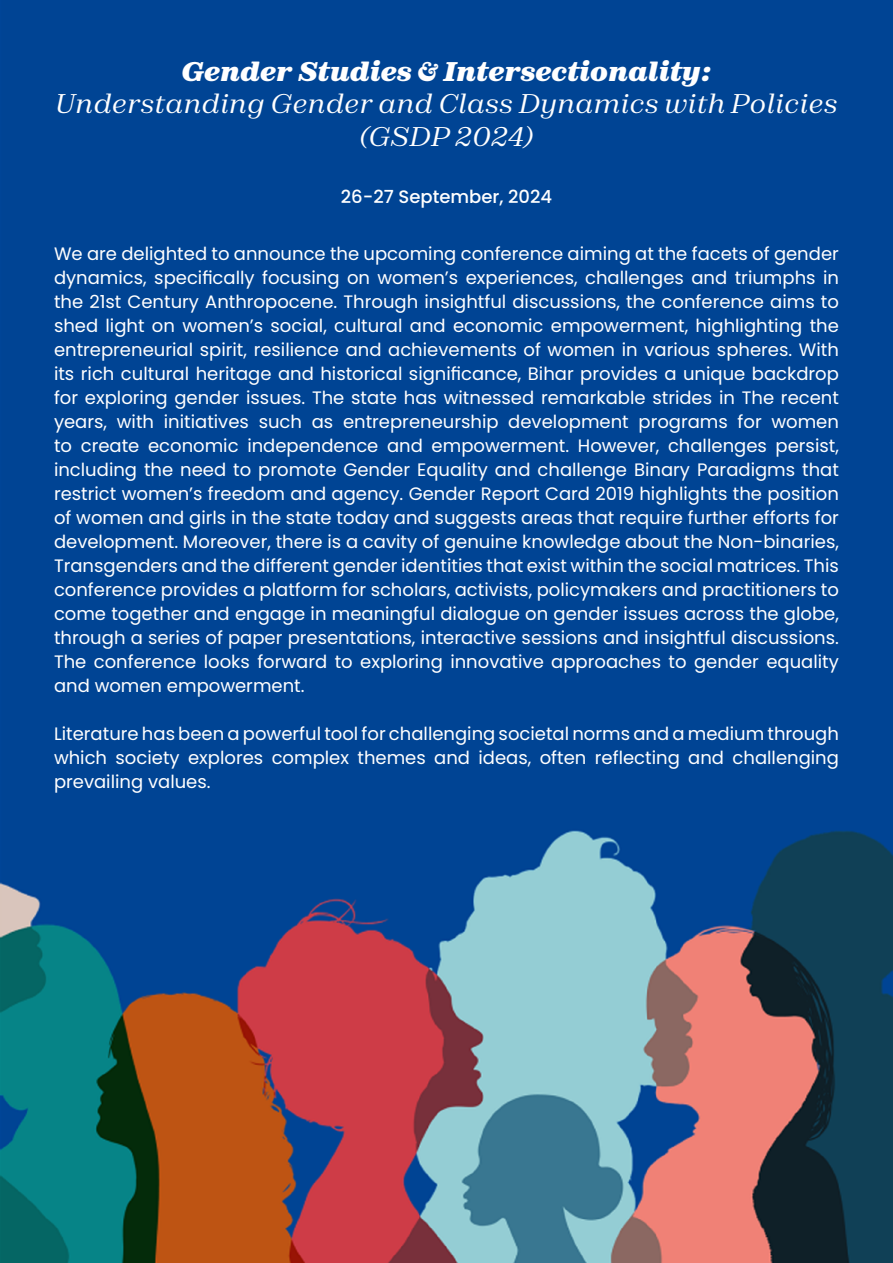
<style>
.page{position:relative;width:893px;height:1263px;background:#fff}
.page>*{position:absolute;margin:0;border:0;box-sizing:border-box;transform-origin:0 0}
.t1{font:italic 27px/32.4px "Zodiak";color:#fff;text-align:center}
.t2{font:italic 900 27px "Zodiak";color:#fff}
.t3{font:18px/24px "Poppins";color:#fff;text-align:justify}
.t4{font:500 18px "Poppins";color:#fff}
</style>
<div class="page">
<img style="left:0;top:0;width:893px;height:1263px">
<h1 class="t2" style="left:182px;top:54px;width:531px">Gender Studies &amp; Intersectionality:</h1>
<h1 class="t1" style="left:55px;top:87px;width:784px">Understanding Gender and Class Dynamics with Policies (GSDP 2024)</h1>
<p class="t4" style="left:341px;top:186px;width:213px">26-27 September, 2024</p>
<p class="t3" style="left:54px;top:242px;width:786px">We are delighted to announce the upcoming conference aiming at the facets of gender dynamics, specifically focusing on women’s experiences, challenges and triumphs in the 21st Century Anthropocene. Through insightful discussions, the conference aims to shed light on women’s social, cultural and economic empowerment, highlighting the entrepreneurial spirit, resilience and achievements of women in various spheres. With its rich cultural heritage and historical significance, Bihar provides a unique backdrop for exploring gender issues. The state has witnessed remarkable strides in The recent years, with initiatives such as entrepreneurship development programs for women to create economic independence and empowerment. However, challenges persist, including the need to promote Gender Equality and challenge Binary Paradigms that restrict women’s freedom and agency. Gender Report Card 2019 highlights the position of women and girls in the state today and suggests areas that require further efforts for development. Moreover, there is a cavity of genuine knowledge about the Non-binaries, Transgenders and the different gender identities that exist within the social matrices. This conference provides a platform for scholars, activists, policymakers and practitioners to come together and engage in meaningful dialogue on gender issues across the globe, through a series of paper presentations, interactive sessions and insightful discussions.<br>The conference looks forward to exploring innovative approaches to gender equality and women empowerment.</p>
<p class="t3" style="left:54px;top:722px;width:786px">Literature has been a powerful tool for challenging societal norms and a medium through which society explores complex themes and ideas, often reflecting and challenging prevailing values.</p>
</div>
